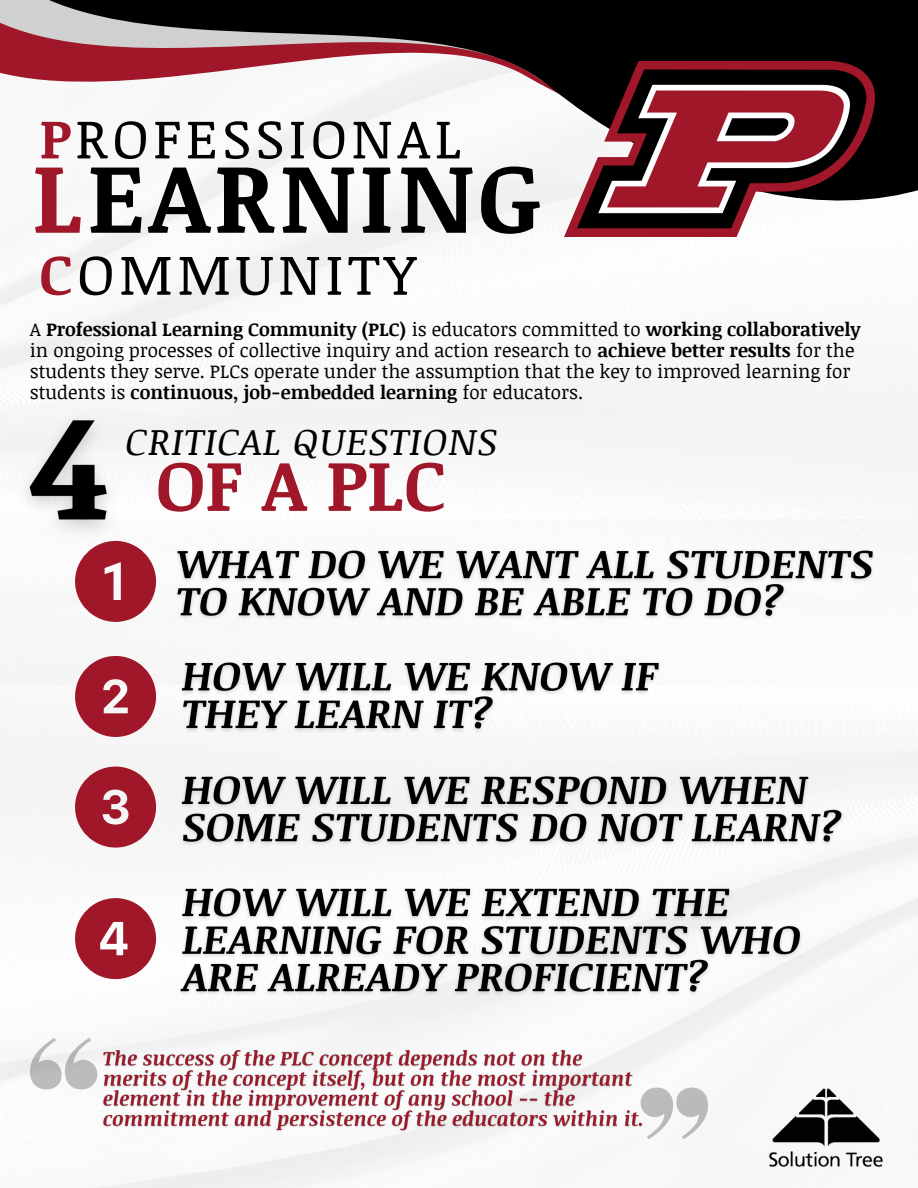
<style>
.page{position:relative;width:918px;height:1188px;background:#fff}
.page>*{position:absolute;margin:0;border:0;box-sizing:border-box;transform-origin:0 0}
.t1{font:700 98.7px "Noticia Text";letter-spacing:.04em;color:#000}
.t2{font:700 71.85px "Noticia Text";color:#9f1729}
.t3{font:57.15px "Noticia Text";letter-spacing:.08em;color:#000}
.t4{font:55.35px "Noticia Text";letter-spacing:.08em;color:#000}
.t5{font:italic 37.8px "Noticia Text";letter-spacing:.03em;color:#000}
.t6{font:18.75px/21.1px "Noticia Text";color:#000}
.s1{font-weight:700;color:#9f1729}
.s2{color:#9f1729}
.s3{font-weight:700}
</style>
<div class="page">
<svg style="left:0;top:0;width:918px;height:519px"></svg>
<img style="left:565px;top:62px;width:309px;height:174px">
<img style="left:758px;top:1082px;width:135px;height:89px">
<img style="left:6px;top:339px;width:126px;height:253px">
<svg style="left:75px;top:898px;width:81px;height:81px"></svg>
<img style="left:174px;top:867px;width:635px;height:146px">
<svg style="left:75px;top:767px;width:81px;height:81px"></svg>
<img style="left:175px;top:754px;width:674px;height:109px">
<svg style="left:75px;top:656px;width:81px;height:81px"></svg>
<img style="left:175px;top:641px;width:492px;height:108px">
<svg style="left:75px;top:541px;width:81px;height:81px"></svg>
<img style="left:170px;top:528px;width:712px;height:109px">
<svg style="left:30px;top:1038px;width:67px;height:51px"></svg>
<svg style="left:641px;top:1088px;width:67px;height:51px"></svg>
<img style="left:99px;top:1040px;width:550px;height:97px">
<h3 class="t4" style="left:39px;top:99px;width:424px"><span class="s1">P</span>ROFESSIONAL</h3>
<h1 class="t1" style="left:32px;top:127px;width:511px"><span class="s2">L</span>EARNING</h1>
<h3 class="t3" style="left:39px;top:233px;width:378px"><span class="s1">C</span>OMMUNITY</h3>
<p class="t6" style="left:30px;top:318px;width:832px">A <span class="s3">Professional Learning Community (PLC)</span> is educators committed to <span class="s3">working collaboratively </span>in ongoing processes of collective inquiry and action research to <span class="s3">achieve better results</span> for the students they serve. PLCs operate under the assumption that the key to improved learning for students is <span class="s3">continuous, job-embedded learning</span> for educators.</p>
<h3 class="t5" style="left:126px;top:415px;width:373px">CRITICAL QUESTIONS</h3>
<h2 class="t2" style="left:155px;top:434px;width:292px">OF A PLC</h2>
</div>
